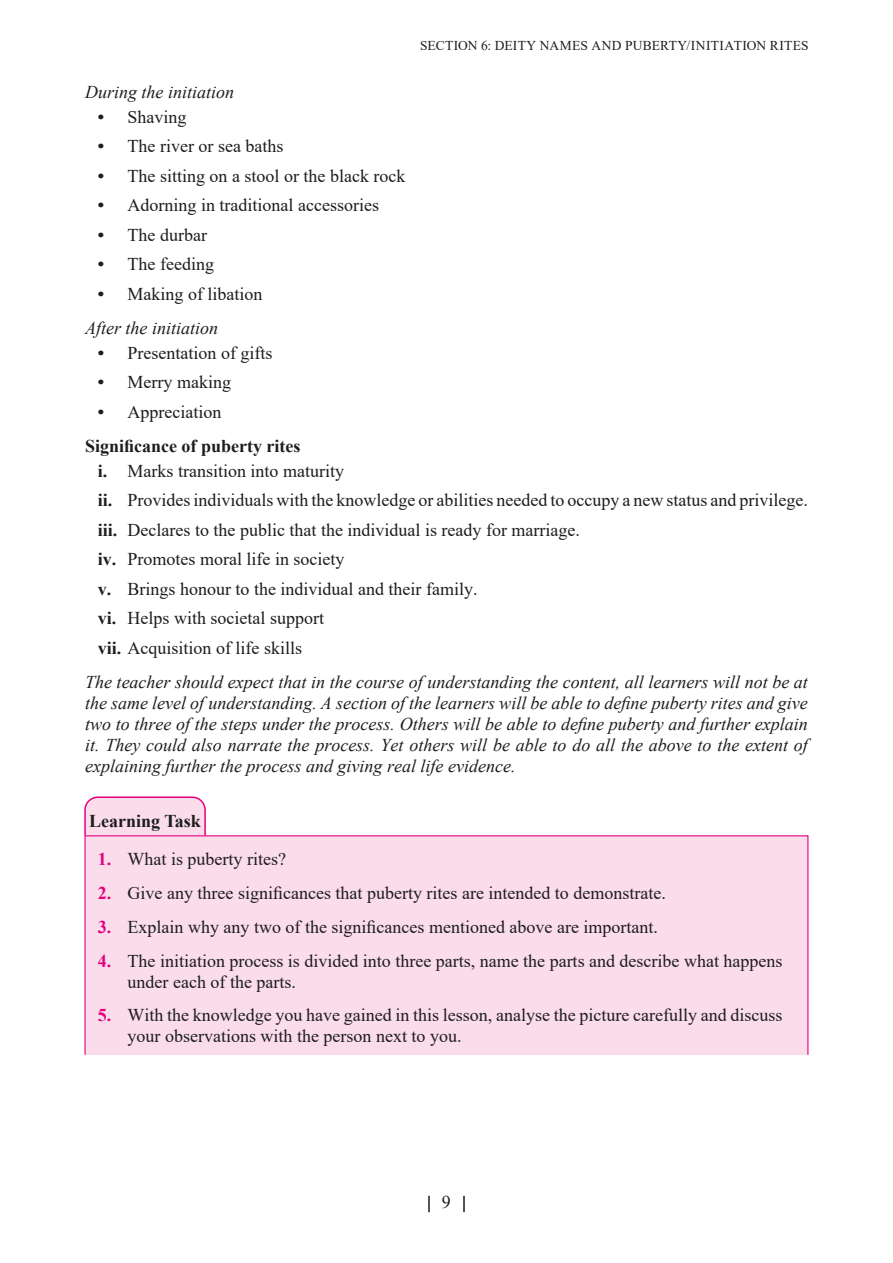
<style>
.page{position:relative;width:893px;height:1263px;background:#fff}
.page>*{position:absolute;margin:0;border:0;box-sizing:border-box;transform-origin:0 0}
.Bodytext_indent{font:18px "Times New Roman";color:#1d1d1b}
.Bodytext{font:italic 18px/21px "Times New Roman";color:#1d1d1b;text-align:justify}
.Task_body_indent{font:18px/21px "Times New Roman";color:#1d1d1b}
.Bodytext_single_line{font:italic 18px "Times New Roman";color:#1d1d1b}
.Bodytext_single_line-2{font:700 18px "Times New Roman";color:#1d1d1b}
.Task_heading{font:700 18px "Times New Roman";color:#1d1d1b}
.t1{font:13.5px "Times New Roman";letter-spacing:.025em;color:#1d1d1b}
.s1{font-weight:700}
.s2{font-weight:700;color:#e6007d}
</style>
<div class="page">
<svg style="left:428px;top:1196px;width:2px;height:16px"></svg>
<svg style="left:463px;top:1196px;width:2px;height:16px"></svg>
<svg style="left:84px;top:796px;width:122px;height:39px;background:#f8d0e5"></svg>
<div style="left:85px;top:836px;width:723px;height:219px;background:#fadceb"></div>
<p class="t1" style="left:420px;top:36px;width:390px">SECTION 6: DEITY NAMES AND PUBERTY/INITIATION RITES</p>
<p class="Bodytext_single_line" style="left:85px;top:79px;width:151px">During the initiation</p>
<p class="Bodytext_indent" style="left:98px;top:104px;width:90px"><span class="s1">•</span> Shaving</p>
<p class="Bodytext_indent" style="left:98px;top:134px;width:187px"><span class="s1">•</span> The river or sea baths</p>
<p class="Bodytext_indent" style="left:98px;top:163px;width:309px"><span class="s1">•</span> The sitting on a stool or the black rock</p>
<p class="Bodytext_indent" style="left:98px;top:193px;width:283px"><span class="s1">•</span> Adorning in traditional accessories</p>
<p class="Bodytext_indent" style="left:98px;top:222px;width:111px"><span class="s1">•</span> The durbar</p>
<p class="Bodytext_indent" style="left:98px;top:252px;width:118px"><span class="s1">•</span> The feeding</p>
<p class="Bodytext_indent" style="left:98px;top:281px;width:166px"><span class="s1">•</span> Making of libation</p>
<p class="Bodytext_single_line" style="left:85px;top:315px;width:135px">After the initiation</p>
<p class="Bodytext_indent" style="left:98px;top:340px;width:176px"><span class="s1">•</span> Presentation of gifts</p>
<p class="Bodytext_indent" style="left:98px;top:370px;width:135px"><span class="s1">•</span> Merry making</p>
<p class="Bodytext_indent" style="left:98px;top:399px;width:125px"><span class="s1">•</span> Appreciation</p>
<p class="Bodytext_single_line-2" style="left:85px;top:433px;width:217px">Significance of puberty rites</p>
<p class="Bodytext_indent" style="left:98px;top:458px;width:248px"><span class="s1">i.</span> Marks transition into maturity</p>
<p class="Bodytext_indent" style="left:98px;top:488px;width:712px"><span class="s1">ii.</span> Provides individuals with the knowledge or abilities needed to occupy a new status and privilege.</p>
<p class="Bodytext_indent" style="left:98px;top:517px;width:484px"><span class="s1">iii.</span> Declares to the public that the individual is ready for marriage.</p>
<p class="Bodytext_indent" style="left:98px;top:547px;width:248px"><span class="s1">iv.</span> Promotes moral life in society</p>
<p class="Bodytext_indent" style="left:98px;top:576px;width:381px"><span class="s1">v.</span> Brings honour to the individual and their family.</p>
<p class="Bodytext_indent" style="left:98px;top:606px;width:228px"><span class="s1">vi.</span> Helps with societal support</p>
<p class="Bodytext_indent" style="left:98px;top:635px;width:206px"><span class="s1">vii.</span> Acquisition of life skills</p>
<p class="Bodytext" style="left:85px;top:671px;width:724px">The teacher should expect that in the course of understanding the content, all learners will not be at the same level of understanding. A section of the learners will be able to define puberty rites and give two to three of the steps under the process. Others will be able to define puberty and further explain it. They could also narrate the process. Yet others will be able to do all the above to the extent of explaining further the process and giving real life evidence.</p>
<p class="Task_heading" style="left:89px;top:808px;width:113px">Learning Task</p>
<p class="Task_body_indent" style="left:98px;top:848px;width:190px"><span class="s2">1.</span> What is puberty rites?</p>
<p class="Task_body_indent" style="left:98px;top:882px;width:570px"><span class="s2">2.</span> Give any three significances that puberty rites are intended to demonstrate.</p>
<p class="Task_body_indent" style="left:98px;top:916px;width:562px"><span class="s2">3.</span> Explain why any two of the significances mentioned above are important.</p>
<p class="Task_body_indent" style="left:128px;top:949px;width:656px;text-indent:-30px"><span class="s2">4.</span> The initiation process is divided into three parts, name the parts and describe what happens under each of the parts.</p>
<p class="Task_body_indent" style="left:128px;top:1004px;width:656px;text-indent:-30px"><span class="s2">5.</span> With the knowledge you have gained in this lesson, analyse the picture carefully and discuss your observations with the person next to you.</p>
<p class="Task_body_indent" style="left:442px;top:1191px;width:10px">9</p>
</div>
